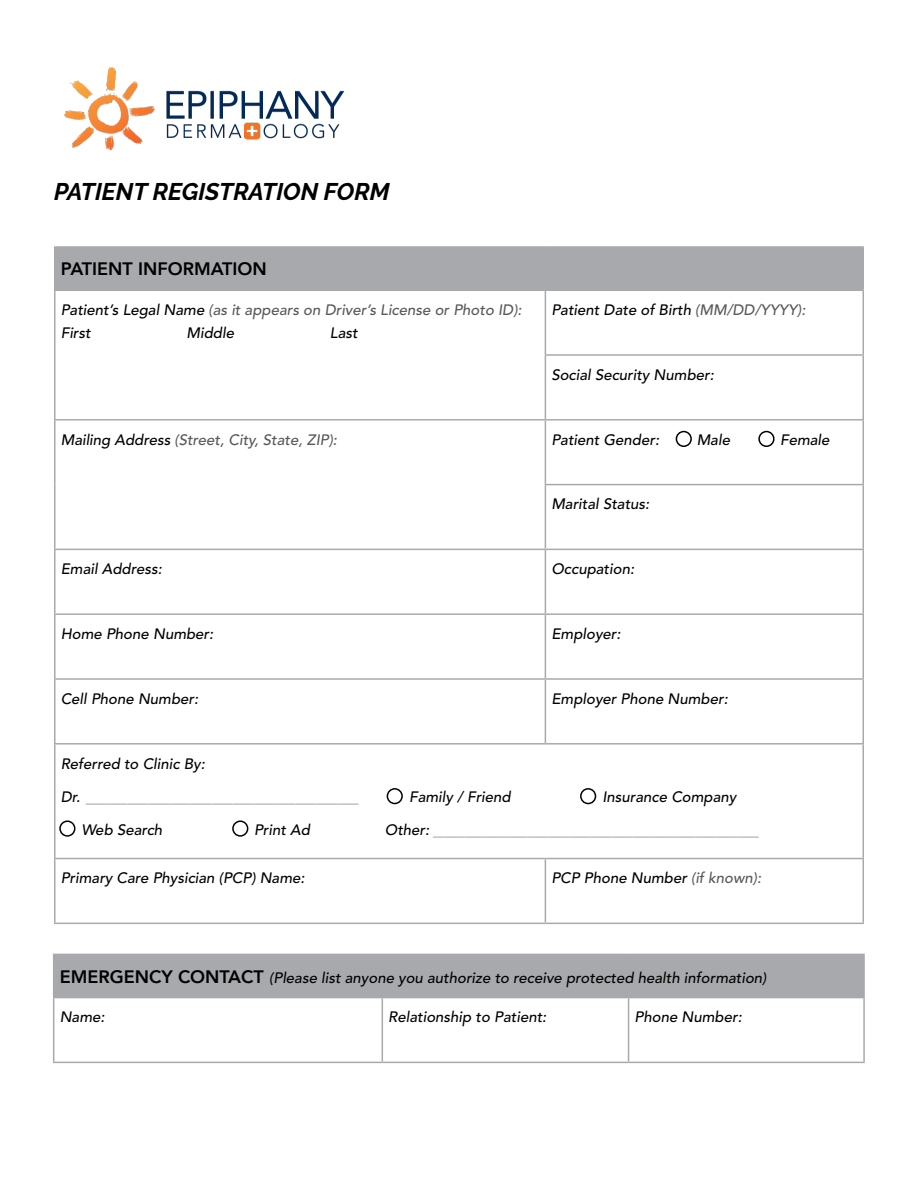
<style>
.page{position:relative;width:918px;height:1188px;background:#fff}
.page>*{position:absolute;margin:0;border:0;box-sizing:border-box;transform-origin:0 0}
.t1{font:italic 700 24px "Raleway";color:#000}
.t2{font:italic 500 21px "Avenir LT Std";color:#a7a9ac}
.t3{font:800 18px "Avenir LT85";color:#000}
.t4{font:italic 500 15px "Avenir LT Std";color:#000}
.t5{font:italic 500 15px/22.5px "Avenir LT Std";color:#58595b}
.s1{color:#000}
.s2{color:#58595b}
.s3{font-size:15px;color:#000}
.s4{font-family:"Avenir LT85";font-weight:800;font-style:normal;font-size:18px}
</style>
<div class="page">
<img style="left:64px;top:67px;width:281px;height:84px">
<div style="left:55px;top:247px;width:808px;height:43px;background:#a7a9ac"></div>
<hr style="left:54px;top:246px;width:491px;height:2px;background:#a7a9ac">
<hr style="left:54px;top:248px;width:2px;height:41px;background:#a7a9ac">
<hr style="left:545px;top:246px;width:319px;height:2px;background:#a7a9ac">
<hr style="left:862px;top:248px;width:2px;height:41px;background:#a7a9ac">
<hr style="left:54px;top:289px;width:491px;height:2px;background:#a7a9ac">
<hr style="left:54px;top:291px;width:2px;height:64px;background:#a7a9ac">
<hr style="left:54px;top:355px;width:2px;height:64px;background:#a7a9ac">
<hr style="left:545px;top:289px;width:319px;height:2px;background:#a7a9ac">
<hr style="left:545px;top:291px;width:1px;height:63px;background:#a7a9ac">
<hr style="left:862px;top:291px;width:2px;height:63px;background:#a7a9ac">
<hr style="left:545px;top:354px;width:319px;height:2px;background:#a7a9ac">
<hr style="left:545px;top:356px;width:1px;height:63px;background:#a7a9ac">
<hr style="left:862px;top:356px;width:2px;height:63px;background:#a7a9ac">
<hr style="left:54px;top:419px;width:491px;height:2px;background:#a7a9ac">
<hr style="left:54px;top:421px;width:2px;height:64px;background:#a7a9ac">
<hr style="left:54px;top:485px;width:2px;height:64px;background:#a7a9ac">
<hr style="left:545px;top:419px;width:319px;height:2px;background:#a7a9ac">
<hr style="left:545px;top:421px;width:1px;height:63px;background:#a7a9ac">
<hr style="left:862px;top:421px;width:2px;height:63px;background:#a7a9ac">
<hr style="left:545px;top:484px;width:319px;height:1px;background:#a7a9ac">
<hr style="left:545px;top:485px;width:1px;height:64px;background:#a7a9ac">
<hr style="left:862px;top:485px;width:2px;height:64px;background:#a7a9ac">
<hr style="left:54px;top:549px;width:491px;height:1px;background:#a7a9ac">
<hr style="left:54px;top:550px;width:2px;height:63px;background:#a7a9ac">
<hr style="left:545px;top:549px;width:319px;height:1px;background:#a7a9ac">
<hr style="left:545px;top:550px;width:1px;height:63px;background:#a7a9ac">
<hr style="left:862px;top:550px;width:2px;height:63px;background:#a7a9ac">
<hr style="left:54px;top:613px;width:491px;height:2px;background:#a7a9ac">
<hr style="left:54px;top:615px;width:2px;height:63px;background:#a7a9ac">
<hr style="left:545px;top:613px;width:319px;height:2px;background:#a7a9ac">
<hr style="left:545px;top:615px;width:1px;height:63px;background:#a7a9ac">
<hr style="left:862px;top:615px;width:2px;height:63px;background:#a7a9ac">
<hr style="left:54px;top:678px;width:491px;height:2px;background:#a7a9ac">
<hr style="left:54px;top:680px;width:2px;height:63px;background:#a7a9ac">
<hr style="left:545px;top:678px;width:319px;height:2px;background:#a7a9ac">
<hr style="left:545px;top:680px;width:1px;height:63px;background:#a7a9ac">
<hr style="left:862px;top:680px;width:2px;height:63px;background:#a7a9ac">
<hr style="left:54px;top:743px;width:491px;height:2px;background:#a7a9ac">
<hr style="left:54px;top:745px;width:2px;height:113px;background:#a7a9ac">
<hr style="left:545px;top:743px;width:319px;height:2px;background:#a7a9ac">
<hr style="left:862px;top:745px;width:2px;height:113px;background:#a7a9ac">
<hr style="left:54px;top:858px;width:491px;height:1px;background:#a7a9ac">
<hr style="left:54px;top:859px;width:2px;height:64px;background:#a7a9ac">
<hr style="left:545px;top:858px;width:319px;height:1px;background:#a7a9ac">
<hr style="left:545px;top:859px;width:1px;height:64px;background:#a7a9ac">
<hr style="left:862px;top:859px;width:2px;height:64px;background:#a7a9ac">
<hr style="left:54px;top:923px;width:491px;height:1px;background:#a7a9ac">
<hr style="left:545px;top:923px;width:319px;height:1px;background:#a7a9ac">
<div style="left:54px;top:954px;width:810px;height:44px;background:#a7a9ac"></div>
<hr style="left:53px;top:954px;width:329px;height:1px;background:#a7a9ac">
<hr style="left:53px;top:955px;width:1px;height:42px;background:#a7a9ac">
<hr style="left:629px;top:954px;width:236px;height:1px;background:#a7a9ac">
<hr style="left:863px;top:955px;width:2px;height:42px;background:#a7a9ac">
<hr style="left:53px;top:997px;width:329px;height:1px;background:#a7a9ac">
<hr style="left:53px;top:998px;width:1px;height:64px;background:#a7a9ac">
<hr style="left:382px;top:998px;width:1px;height:64px;background:#a7a9ac">
<hr style="left:629px;top:997px;width:236px;height:1px;background:#a7a9ac">
<hr style="left:628px;top:998px;width:1px;height:64px;background:#a7a9ac">
<hr style="left:863px;top:998px;width:2px;height:64px;background:#a7a9ac">
<hr style="left:53px;top:1062px;width:329px;height:1px;background:#a7a9ac">
<hr style="left:382px;top:1062px;width:247px;height:1px;background:#a7a9ac">
<hr style="left:629px;top:1062px;width:236px;height:1px;background:#a7a9ac">
<div style="left:676px;top:431px;width:16px;height:16px;border:2px solid #000;border-radius:50%"></div>
<div style="left:387px;top:788px;width:16px;height:16px;border:2px solid #000;border-radius:50%"></div>
<div style="left:580px;top:788px;width:16px;height:16px;border:2px solid #000;border-radius:50%"></div>
<div style="left:59px;top:820px;width:16px;height:17px;border:2px solid #000;border-radius:50%"></div>
<div style="left:232px;top:820px;width:16px;height:17px;border:2px solid #000;border-radius:50%"></div>
<div style="left:758px;top:431px;width:17px;height:16px;border:2px solid #000;border-radius:50%"></div>
<h1 class="t1" style="left:54px;top:177px;width:337px">PATIENT REGISTRATION FORM</h1>
<p class="t3" style="left:61px;top:258px;width:207px">PATIENT INFORMATION</p>
<p class="t5" style="left:61px;top:299px;width:462px"><span class="s1">Patient’s Legal Name</span> (as it appears on Driver’s License or Photo ID):<br><span class="s1">First</span></p>
<p class="t4" style="left:187px;top:324px;width:49px">Middle</p>
<p class="t4" style="left:330px;top:324px;width:29px">Last</p>
<p class="t4" style="left:551px;top:301px;width:256px">Patient Date of Birth <span class="s2">(MM/DD/YYYY):</span></p>
<p class="t4" style="left:551px;top:366px;width:164px">Social Security Number:</p>
<p class="t5" style="left:61px;top:429px;width:278px"><span class="s1">Mailing Address</span> (Street, City, State, ZIP):</p>
<p class="t4" style="left:551px;top:431px;width:109px">Patient Gender:</p>
<p class="t4" style="left:697px;top:431px;width:35px">Male</p>
<p class="t4" style="left:780px;top:431px;width:51px">Female</p>
<p class="t4" style="left:551px;top:496px;width:100px">Marital Status:</p>
<p class="t4" style="left:61px;top:560px;width:103px">Email Address:</p>
<p class="t4" style="left:551px;top:560px;width:84px">Occupation:</p>
<p class="t4" style="left:61px;top:625px;width:154px">Home Phone Number:</p>
<p class="t4" style="left:551px;top:625px;width:71px">Employer:</p>
<p class="t4" style="left:61px;top:690px;width:139px">Cell Phone Number:</p>
<p class="t4" style="left:551px;top:690px;width:178px">Employer Phone Number:</p>
<p class="t4" style="left:61px;top:755px;width:146px">Referred to Clinic By:</p>
<h2 class="t2" style="left:61px;top:782px;width:300px"><span class="s3">Dr.</span> __________________________</h2>
<p class="t4" style="left:409px;top:788px;width:103px">Family / Friend</p>
<p class="t4" style="left:602px;top:788px;width:135px">Insurance Company</p>
<p class="t4" style="left:82px;top:821px;width:82px">Web Search</p>
<p class="t4" style="left:254px;top:821px;width:57px">Print Ad</p>
<h2 class="t2" style="left:385px;top:815px;width:376px"><span class="s3">Other:</span> _______________________________</h2>
<p class="t4" style="left:61px;top:870px;width:245px">Primary Care Physician (PCP) Name:</p>
<p class="t4" style="left:551px;top:870px;width:211px">PCP Phone Number <span class="s2">(if known):</span></p>
<p class="t4" style="left:60px;top:969px;width:708px"><span class="s4">EMERGENCY CONTACT</span> (Please list anyone you authorize to receive protected health information)</p>
<p class="t4" style="left:60px;top:1009px;width:47px">Name:</p>
<p class="t4" style="left:388px;top:1009px;width:160px">Relationship to Patient:</p>
<p class="t4" style="left:635px;top:1009px;width:109px">Phone Number:</p>
</div>
